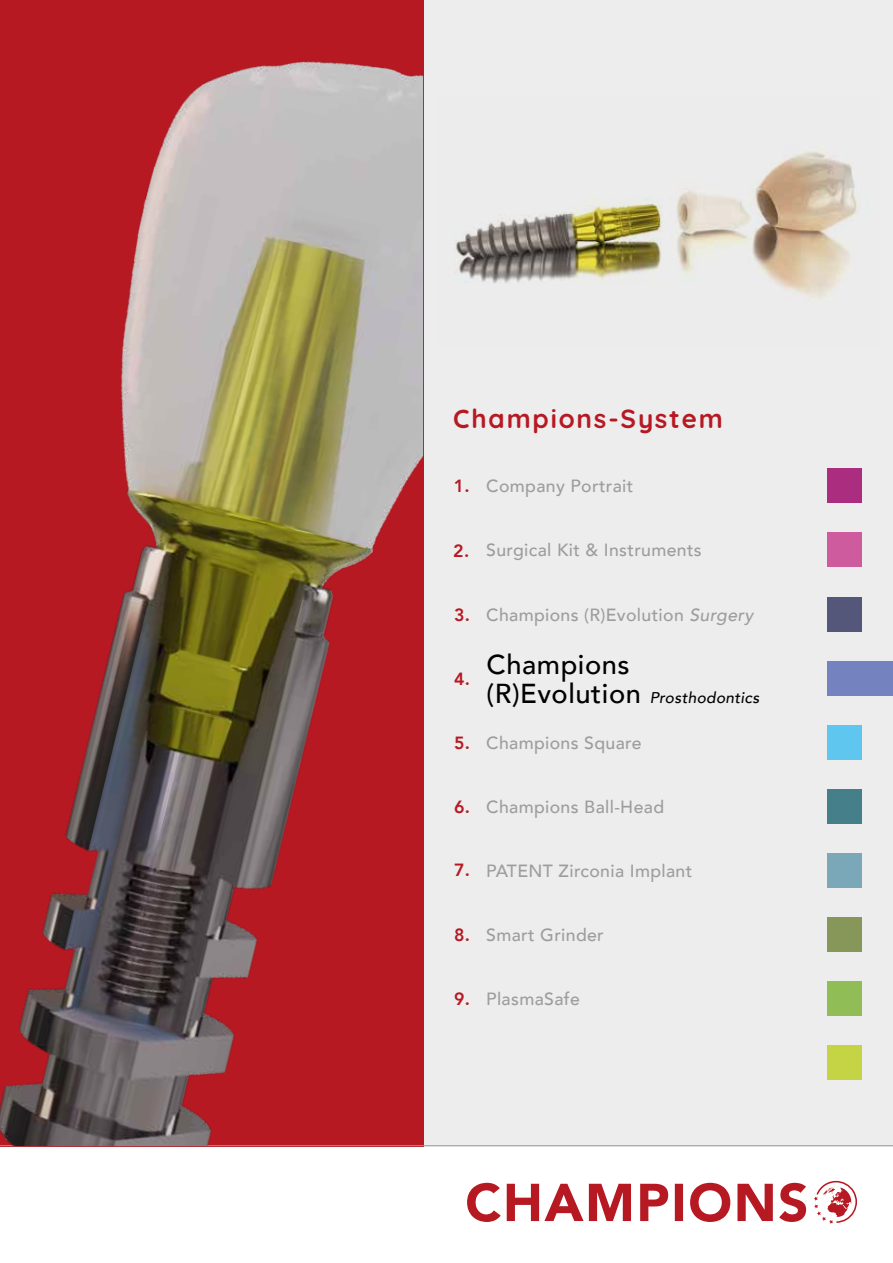
<style>
.page{position:relative;width:893px;height:1263px;background:#fff}
.page>*{position:absolute;margin:0;border:0;box-sizing:border-box;transform-origin:0 0}
.t1{font:500 27.3px "Avenir";letter-spacing:.02em;color:#000}
.t2{font:700 26.1px "Quicksand";letter-spacing:.07em;color:#b71923}
.t3{font:500 17.7px "Avenir";letter-spacing:.02em;color:#9d9d9c}
.t4{font:800 17.7px "Avenir";color:#b71923}
.t5{font:italic 500 15.45px "Avenir";letter-spacing:.02em;color:#000}
.s1{font-weight:800;color:#b71923}
.s2{font-style:italic}
.s3{font-style:normal;font-size:27.3px}
</style>
<div class="page">
<div style="left:0;top:0;width:893px;height:1146px;background:#ededed"></div>
<svg style="left:814px;top:1181px;width:43px;height:43px"></svg>
<svg style="left:467px;top:1183px;width:339px;height:39px"></svg>
<hr style="left:0;top:1145px;width:893px;height:1px;background:#9d9d9c">
<img style="left:454px;top:151px;width:404px;height:149px">
<div style="left:827px;top:468px;width:35px;height:35px;background:#ab2d80"></div>
<div style="left:827px;top:533px;width:35px;height:34px;background:#cd5b9e"></div>
<div style="left:827px;top:597px;width:35px;height:34px;background:#545779"></div>
<div style="left:827px;top:661px;width:66px;height:34px;background:#7483c0"></div>
<div style="left:827px;top:725px;width:35px;height:35px;background:#5ec6ef"></div>
<div style="left:827px;top:789px;width:35px;height:35px;background:#457f89"></div>
<div style="left:827px;top:853px;width:35px;height:35px;background:#7ba8b8"></div>
<div style="left:827px;top:917px;width:35px;height:35px;background:#87975a"></div>
<div style="left:827px;top:981px;width:35px;height:35px;background:#91bd56"></div>
<div style="left:827px;top:1045px;width:35px;height:35px;background:#c5d444"></div>
<img style="left:0;top:0;width:423px;height:1146px">
<h2 class="t2" style="left:453px;top:397px;width:271px">Champions-System</h2>
<p class="t3" style="left:454px;top:471px;width:181px"><span class="s1">1.</span> Company Portrait</p>
<p class="t4" style="left:453px;top:537px;width:18px">2.</p>
<p class="t3" style="left:486px;top:535px;width:217px">Surgical Kit &amp; Instruments</p>
<p class="t4" style="left:454px;top:601px;width:18px">3.</p>
<p class="t4" style="left:454px;top:665px;width:18px">4.</p>
<p class="t4" style="left:454px;top:729px;width:18px">5.</p>
<p class="t3" style="left:486px;top:600px;width:269px">Champions (R)Evolution <span class="s2">Surgery</span></p>
<h1 class="t1" style="left:487px;top:641px;width:145px">Champions</h1>
<p class="t5" style="left:487px;top:688px;width:274px"><span class="s3">(R)Evolution</span> Prosthodontics</p>
<p class="t3" style="left:486px;top:727px;width:157px">Champions Square</p>
<p class="t4" style="left:454px;top:793px;width:18px">6.</p>
<p class="t3" style="left:486px;top:791px;width:179px">Champions Ball-Head</p>
<p class="t4" style="left:454px;top:856px;width:18px">7.</p>
<p class="t3" style="left:486px;top:855px;width:208px">PATENT Zirconia Implant</p>
<p class="t4" style="left:454px;top:921px;width:18px">8.</p>
<p class="t3" style="left:486px;top:920px;width:119px">Smart Grinder</p>
<p class="t4" style="left:454px;top:985px;width:18px">9.</p>
<p class="t3" style="left:486px;top:984px;width:95px">PlasmaSafe</p>
</div>
